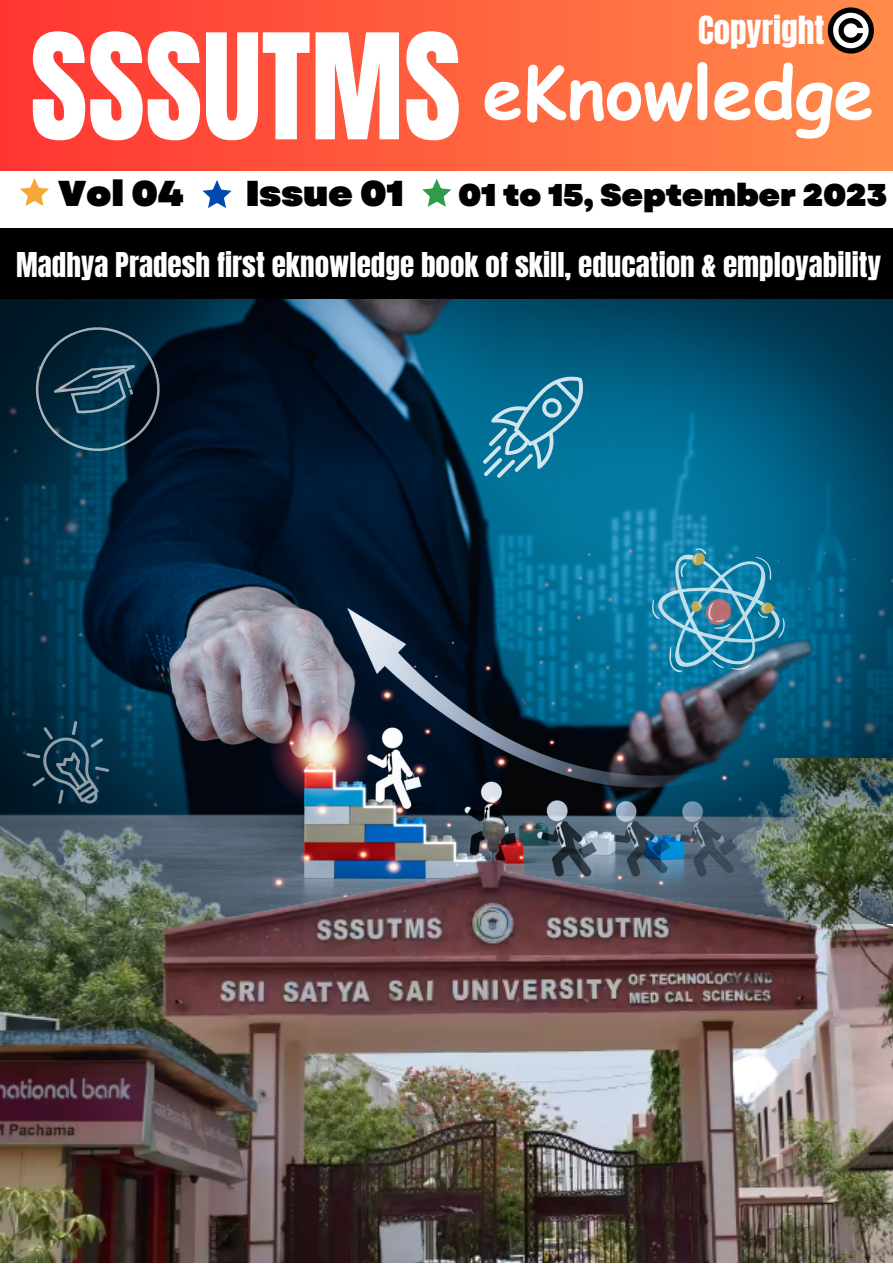
<style>
.page{position:relative;width:893px;height:1264px;background:#fff}
.page>*{position:absolute;margin:0;border:0;box-sizing:border-box;transform-origin:0 0}
.t1{font:124.5px "Anton";color:#fff}
.t2{font:700 72.3px "Comic Sans MS";color:#fff}
.t3{font:900 36px "Garet";color:#000}
.t4{font:33px "Anton";color:#fff}
.t5{font:900 31.5px "Garet";color:#000}
.t6{font:29.1px "Anton";color:#fff}
</style>
<div class="page">
<div style="left:0;top:0;width:892px;height:170px;background:linear-gradient(to right,#ff3532,#ff8c4b)"></div>
<svg style="left:20px;top:178px;width:29px;height:28px"></svg>
<img style="left:0;top:299px;width:892px;height:459px">
<svg style="left:20px;top:311px;width:156px;height:156px;background:#0d2d40"></svg>
<svg style="left:652px;top:548px;width:132px;height:124px;background:#378ead"></svg>
<svg style="left:483px;top:376px;width:100px;height:102px;background:#2c87a6"></svg>
<svg style="left:26px;top:720px;width:87px;height:38px;background:#103a50"></svg>
<div style="left:0;top:228px;width:892px;height:71px;background:#000"></div>
<svg style="left:202px;top:180px;width:30px;height:28px"></svg>
<svg style="left:422px;top:179px;width:29px;height:28px"></svg>
<img style="left:0;top:758px;width:892px;height:504px">
<svg style="left:827px;top:7px;width:46px;height:47px"></svg>
<p class="t1" style="left:30px;top:-2px;width:432px">SSSUTMS</p>
<p class="t4" style="left:698px;top:6px;width:128px">Copyright</p>
<p class="t2" style="left:483px;top:39px;width:393px">eKnowledge</p>
<p class="t3" style="left:58px;top:168px;width:127px">Vol 04</p>
<p class="t3" style="left:246px;top:168px;width:159px">Issue 01</p>
<p class="t5" style="left:458px;top:173px;width:430px">01 to 15, September 2023</p>
<p class="t6" style="left:16px;top:244px;width:866px">Madhya Pradesh first eknowledge book of skill, education &amp; employability</p>
</div>
